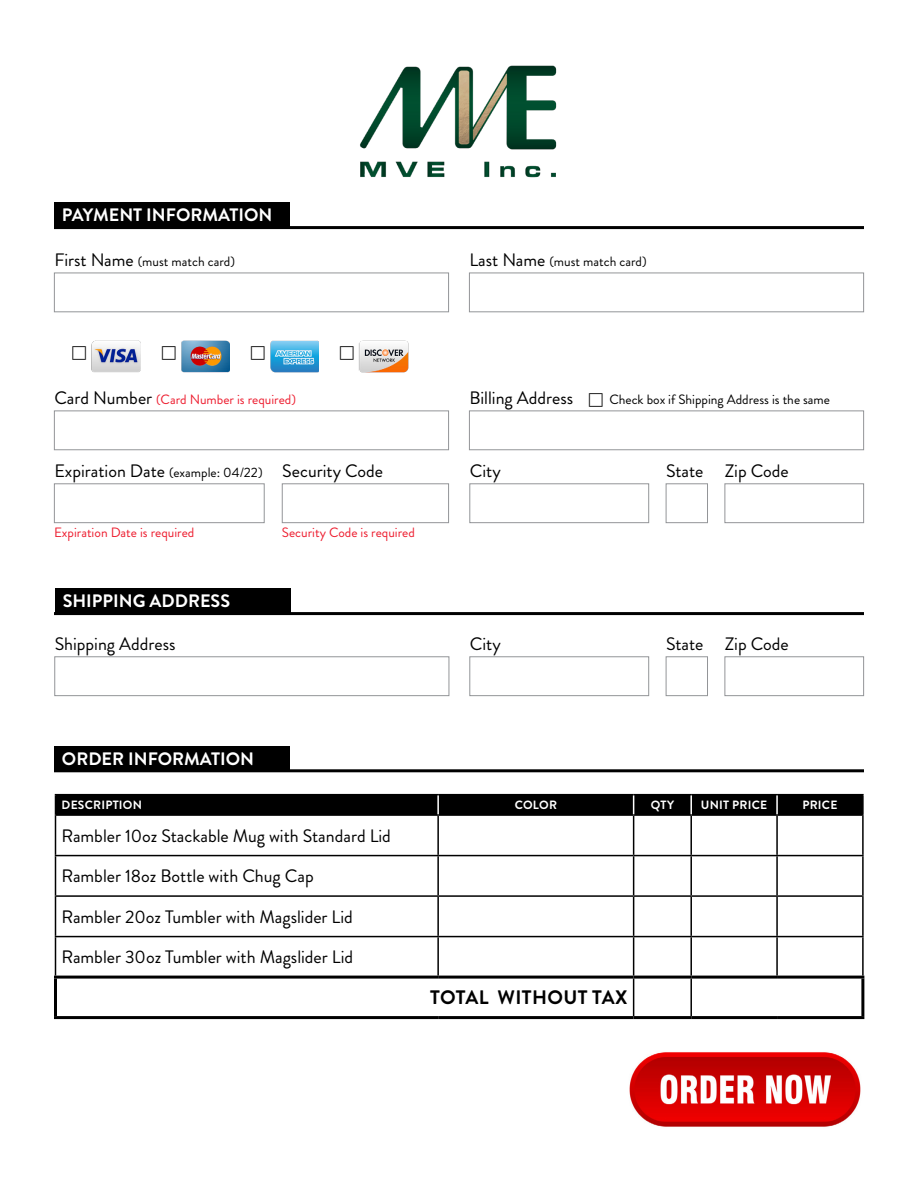
<style>
.page{position:relative;width:918px;height:1188px;background:#fff}
.page>*{position:absolute;margin:0;border:0;box-sizing:border-box;transform-origin:0 0}
.t1{font:700 19.5px "Brandon Grotesque";letter-spacing:.02em;color:#000}
.t2{font:18px "Brandon Grotesque";color:#000}
.t3{font:700 18px "Brandon Grotesque";color:#fff}
.t4{font:13.5px "Brandon Grotesque";color:#000}
.t5{font:13.5px "Brandon Grotesque";color:#ed1c2e}
.t6{font:700 12px "Brandon Grotesque";letter-spacing:.02em;color:#fff}
.s1{font-size:18px}
.s2{font-size:18px;color:#000}
</style>
<div class="page">
<img style="left:360px;top:65px;width:197px;height:113px">
<div style="left:54px;top:202px;width:236px;height:26px;background:#000"></div>
<hr style="left:54px;top:226px;width:810px;height:3px;background:#000">
<div style="left:54px;top:273px;width:395px;height:39px;border:1px solid #939598"></div>
<div style="left:469px;top:273px;width:395px;height:39px;border:1px solid #939598"></div>
<div style="left:54px;top:411px;width:395px;height:39px;border:1px solid #939598"></div>
<div style="left:469px;top:411px;width:395px;height:39px;border:1px solid #939598"></div>
<div style="left:54px;top:483px;width:211px;height:40px;border:1px solid #939598"></div>
<div style="left:469px;top:483px;width:180px;height:40px;border:1px solid #939598"></div>
<div style="left:666px;top:483px;width:42px;height:40px;border:1px solid #939598"></div>
<div style="left:725px;top:483px;width:139px;height:40px;border:1px solid #939598"></div>
<div style="left:282px;top:483px;width:167px;height:40px;border:1px solid #939598"></div>
<hr style="left:54px;top:769px;width:810px;height:3px;background:#000">
<hr style="left:55px;top:794px;width:383px;height:1px;background:#000">
<hr style="left:438px;top:794px;width:196px;height:1px;background:#000">
<hr style="left:634px;top:794px;width:57px;height:1px;background:#000">
<hr style="left:691px;top:794px;width:86px;height:1px;background:#000">
<hr style="left:777px;top:794px;width:87px;height:1px;background:#000">
<hr style="left:55px;top:814px;width:383px;height:2px;background:#000">
<hr style="left:55px;top:816px;width:1px;height:39px;background:#000">
<hr style="left:438px;top:814px;width:196px;height:2px;background:#000">
<hr style="left:437px;top:816px;width:2px;height:39px;background:#000">
<hr style="left:634px;top:814px;width:57px;height:2px;background:#000">
<hr style="left:633px;top:816px;width:1px;height:39px;background:#000">
<hr style="left:691px;top:814px;width:86px;height:2px;background:#000">
<hr style="left:690px;top:816px;width:2px;height:39px;background:#000">
<hr style="left:777px;top:814px;width:87px;height:2px;background:#000">
<hr style="left:776px;top:816px;width:2px;height:39px;background:#000">
<hr style="left:862px;top:816px;width:2px;height:39px;background:#000">
<hr style="left:55px;top:855px;width:383px;height:1px;background:#000">
<hr style="left:55px;top:856px;width:1px;height:39px;background:#000">
<hr style="left:438px;top:855px;width:196px;height:1px;background:#000">
<hr style="left:437px;top:856px;width:2px;height:39px;background:#000">
<hr style="left:634px;top:855px;width:57px;height:1px;background:#000">
<hr style="left:633px;top:856px;width:1px;height:39px;background:#000">
<hr style="left:691px;top:855px;width:86px;height:1px;background:#000">
<hr style="left:690px;top:856px;width:2px;height:39px;background:#000">
<hr style="left:777px;top:855px;width:87px;height:1px;background:#000">
<hr style="left:776px;top:856px;width:2px;height:39px;background:#000">
<hr style="left:862px;top:856px;width:2px;height:39px;background:#000">
<hr style="left:55px;top:895px;width:383px;height:2px;background:#000">
<hr style="left:55px;top:897px;width:1px;height:39px;background:#000">
<hr style="left:438px;top:895px;width:196px;height:2px;background:#000">
<hr style="left:437px;top:897px;width:2px;height:39px;background:#000">
<hr style="left:634px;top:895px;width:57px;height:2px;background:#000">
<hr style="left:633px;top:897px;width:1px;height:39px;background:#000">
<hr style="left:691px;top:895px;width:86px;height:2px;background:#000">
<hr style="left:690px;top:897px;width:2px;height:39px;background:#000">
<hr style="left:777px;top:895px;width:87px;height:2px;background:#000">
<hr style="left:776px;top:897px;width:2px;height:39px;background:#000">
<hr style="left:862px;top:897px;width:2px;height:39px;background:#000">
<hr style="left:55px;top:936px;width:383px;height:1px;background:#000">
<hr style="left:55px;top:937px;width:1px;height:39px;background:#000">
<hr style="left:438px;top:936px;width:196px;height:1px;background:#000">
<hr style="left:437px;top:937px;width:2px;height:39px;background:#000">
<hr style="left:634px;top:936px;width:57px;height:1px;background:#000">
<hr style="left:633px;top:937px;width:1px;height:39px;background:#000">
<hr style="left:691px;top:936px;width:86px;height:1px;background:#000">
<hr style="left:690px;top:937px;width:2px;height:39px;background:#000">
<hr style="left:777px;top:936px;width:87px;height:1px;background:#000">
<hr style="left:776px;top:937px;width:2px;height:39px;background:#000">
<hr style="left:862px;top:937px;width:2px;height:39px;background:#000">
<hr style="left:633px;top:979px;width:1px;height:37px;background:#000">
<hr style="left:690px;top:979px;width:2px;height:37px;background:#000">
<hr style="left:54px;top:976px;width:384px;height:3px;background:#000">
<hr style="left:438px;top:976px;width:196px;height:3px;background:#000">
<hr style="left:634px;top:976px;width:57px;height:3px;background:#000">
<hr style="left:691px;top:976px;width:86px;height:3px;background:#000">
<hr style="left:777px;top:976px;width:87px;height:3px;background:#000">
<div style="left:55px;top:795px;width:809px;height:20px;background:#000"></div>
<hr style="left:54px;top:1016px;width:384px;height:3px;background:#000">
<hr style="left:438px;top:1016px;width:196px;height:3px;background:#000">
<hr style="left:634px;top:1016px;width:57px;height:3px;background:#000">
<hr style="left:691px;top:1016px;width:86px;height:3px;background:#000">
<hr style="left:777px;top:1016px;width:87px;height:3px;background:#000">
<hr style="left:54px;top:979px;width:3px;height:37px;background:#000">
<hr style="left:861px;top:979px;width:3px;height:37px;background:#000">
<div style="left:54px;top:656px;width:395px;height:40px;border:1px solid #939598"></div>
<div style="left:469px;top:656px;width:180px;height:40px;border:1px solid #939598"></div>
<div style="left:666px;top:656px;width:42px;height:40px;border:1px solid #939598"></div>
<div style="left:725px;top:656px;width:139px;height:40px;border:1px solid #939598"></div>
<hr style="left:54px;top:612px;width:810px;height:3px;background:#000">
<div style="left:55px;top:588px;width:236px;height:26px;background:#000"></div>
<div style="left:54px;top:746px;width:236px;height:26px;background:#000"></div>
<img style="left:91px;top:340px;width:50px;height:33px">
<img style="left:181px;top:340px;width:49px;height:33px">
<img style="left:270px;top:340px;width:49px;height:33px">
<img style="left:359px;top:340px;width:50px;height:33px">
<img style="left:629px;top:1052px;width:232px;height:75px">
<p class="t3" style="left:62px;top:202px;width:212px">PAYMENT INFORMATION</p>
<p class="t4" style="left:54px;top:252px;width:182px"><span class="s1">First Name</span> (must match card)</p>
<p class="t4" style="left:469px;top:252px;width:179px"><span class="s1">Last Name</span> (must match card)</p>
<p class="t5" style="left:54px;top:390px;width:243px"><span class="s2">Card Number</span> (Card Number is required)</p>
<p class="t2" style="left:469px;top:385px;width:105px">Billing Address</p>
<p class="t4" style="left:609px;top:390px;width:222px">Check box if Shipping Address is the same</p>
<p class="t4" style="left:54px;top:463px;width:210px"><span class="s1">Expiration Date</span> (example: 04/22)</p>
<p class="t5" style="left:54px;top:523px;width:142px">Expiration Date is required</p>
<p class="t2" style="left:282px;top:458px;width:102px">Security Code</p>
<p class="t2" style="left:470px;top:458px;width:32px">City</p>
<p class="t2" style="left:666px;top:458px;width:124px">State Zip Code</p>
<p class="t5" style="left:282px;top:523px;width:135px">Security Code is required</p>
<p class="t3" style="left:63px;top:588px;width:169px">SHIPPING ADDRESS</p>
<p class="t2" style="left:55px;top:631px;width:122px">Shipping Address</p>
<p class="t2" style="left:470px;top:631px;width:32px">City</p>
<p class="t2" style="left:666px;top:631px;width:124px">State Zip Code</p>
<p class="t3" style="left:62px;top:746px;width:194px">ORDER INFORMATION</p>
<p class="t6" style="left:62px;top:797px;width:82px">DESCRIPTION</p>
<p class="t6" style="left:515px;top:797px;width:44px">COLOR</p>
<p class="t6" style="left:651px;top:797px;width:25px">QTY</p>
<p class="t6" style="left:701px;top:797px;width:68px">UNIT PRICE</p>
<p class="t6" style="left:802px;top:797px;width:37px">PRICE</p>
<p class="t2" style="left:62px;top:823px;width:331px">Rambler 10oz Stackable Mug with Standard Lid</p>
<p class="t2" style="left:62px;top:864px;width:254px">Rambler 18oz Bottle with Chug Cap</p>
<p class="t2" style="left:62px;top:904px;width:293px">Rambler 20oz Tumbler with Magslider Lid</p>
<p class="t2" style="left:62px;top:945px;width:293px">Rambler 30oz Tumbler with Magslider Lid</p>
<p class="t1" style="left:430px;top:984px;width:199px">TOTAL WITHOUT TAX</p>
</div>
